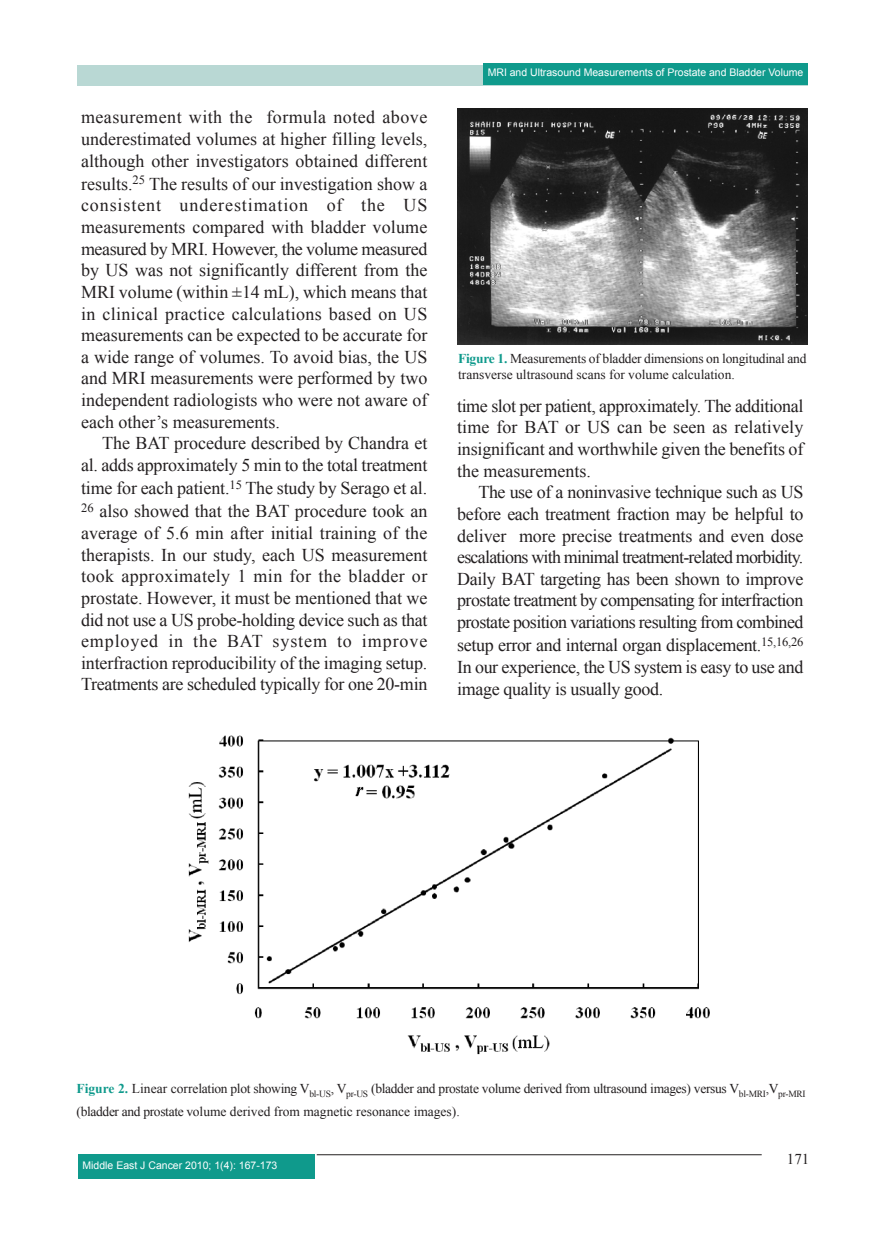
<style>
.page{position:relative;width:893px;height:1234px;background:#fff}
.page>*{position:absolute;margin:0;border:0;box-sizing:border-box;transform-origin:0 0}
.t1{font:18px/21.6px "Times New Roman";letter-spacing:-.01em;color:#231f20;text-align:justify}
.t2{font:15px "Times New Roman";color:#231f20}
.t3{font:13.5px/16.2px "Times New Roman";letter-spacing:-.015em;color:#231f20}
.t4{font:10.5px "Arial";color:#fff}
.s1{font-weight:700;color:#0f9a8c}
</style>
<div class="page">
<div style="left:78px;top:65px;width:730px;height:20px;background:#b9d8d4"></div>
<div style="left:483px;top:64px;width:325px;height:21px;background:#0f9a8c"></div>
<hr style="left:317px;top:1154px;width:445px;height:1px;background:#231f20">
<div style="left:78px;top:1154px;width:236px;height:24px;background:#0f9a8c"></div>
<img style="left:458px;top:109px;width:350px;height:235px">
<img style="left:188px;top:735px;width:522px;height:320px">
<p class="t1" style="left:81px;top:106px;width:348px">measurement with the formula noted above underestimated volumes at higher filling levels, although other investigators obtained different</p>
<p class="t1" style="left:81px;top:173px;width:348px">results.<sup>25</sup> The results of our investigation show a consistent underestimation of the US measurements compared with bladder volume measured by MRI. However, the volume measured by US was not significantly different from the MRI volume (within ±14 mL), which means that in clinical practice calculations based on US measurements can be expected to be accurate for a wide range of volumes. To avoid bias, the US and MRI measurements were performed by two independent radiologists who were not aware of each other’s measurements.</p>
<p class="t1" style="left:81px;top:432px;width:348px;text-align:right">The BAT procedure described by Chandra et al. adds approximately 5 min to the total treatment</p>
<p class="t1" style="left:81px;top:476px;width:348px;line-height:23.2px">time for each patient.<sup>15</sup> The study by Serago et al.<br><sup>26</sup> also showed that the BAT procedure took an</p>
<p class="t1" style="left:81px;top:522px;width:348px">average of 5.6 min after initial training of the therapists. In our study, each US measurement took approximately 1 min for the bladder or prostate. However, it must be mentioned that we did not use a US probe-holding device such as that employed in the BAT system to improve interfraction reproducibility of the imaging setup.<br>Treatments are scheduled typically for one 20-min</p>
<p class="t4" style="left:488px;top:66px;width:317px">MRI and Ultrasound Measurements of Prostate and Bladder Volume</p>
<p class="t3" style="left:458px;top:350px;width:350px"><span class="s1">Figure 1.</span> Measurements of bladder dimensions on longitudinal and transverse ultrasound scans for volume calculation.</p>
<p class="t1" style="left:457px;top:395px;width:348px">time slot per patient, approximately. The additional time for BAT or US can be seen as relatively insignificant and worthwhile given the benefits of the measurements.</p>
<p class="t1" style="left:457px;top:481px;width:348px;text-indent:21px">The use of a noninvasive technique such as US before each treatment fraction may be helpful to deliver more precise treatments and even dose escalations with minimal treatment-related morbidity.<br>Daily BAT targeting has been shown to improve prostate treatment by compensating for interfraction prostate position variations resulting from combined</p>
<p class="t1" style="left:457px;top:634px;width:348px">setup error and internal organ displacement.<sup>15,16,26<br></sup>In our experience, the US system is easy to use and image quality is usually good.</p>
<p class="t3" style="left:77px;top:1077px;width:731px;line-height:22.5px"><span class="s1">Figure 2.</span> Linear correlation plot showing V<sub>bl-US</sub>, V<sub>pr-US</sub> (bladder and prostate volume derived from ultrasound images) versus V<sub>bl-MRI</sub>,V<sub>pr-MRI </sub>(bladder and prostate volume derived from magnetic resonance images).</p>
<p class="t4" style="left:83px;top:1159px;width:196px">Middle East J Cancer 2010; 1(4): 167-173</p>
<p class="t2" style="left:787px;top:1150px;width:24px">171</p>
</div>
